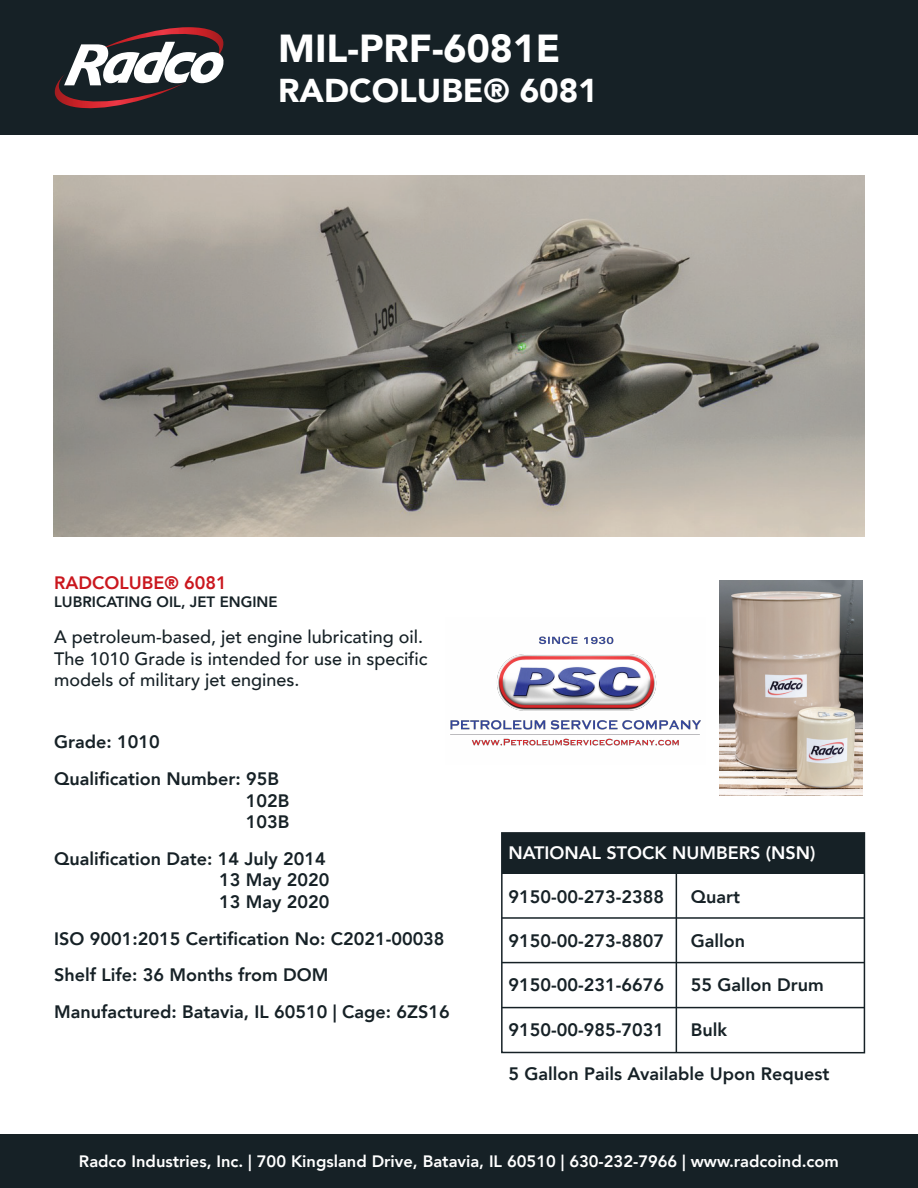
<style>
.page{position:relative;width:918px;height:1188px;background:#fff}
.page>*{position:absolute;margin:0;border:0;box-sizing:border-box;transform-origin:0 0}
.t1{font:900 39px "Avenir";color:#fff}
.t2{font:900 33px "Avenir";color:#fff}
.t3{font:800 18px/36.6px "Avenir";color:#162126}
.t4{font:500 18px/21.6px "Avenir";color:#162126}
.t5{font:800 18px "Avenir";color:#fff}
.t6{font:800 18px "Avenir";color:#ca171e}
.t7{font:800 16.5px "Avenir";color:#fff}
.t8{font:800 15px "Avenir";color:#162126}
</style>
<div class="page">
<div style="left:0;top:1134px;width:918px;height:54px;background:#162126"></div>
<div style="left:503px;top:833px;width:361px;height:40px;background:#162126"></div>
<div style="left:501px;top:832px;width:364px;height:221px;border:2px solid #162126"></div>
<hr style="left:502px;top:917px;width:362px;height:2px;background:#162126">
<hr style="left:502px;top:962px;width:362px;height:1px;background:#162126">
<hr style="left:502px;top:1007px;width:362px;height:1px;background:#162126">
<hr style="left:676px;top:873px;width:1px;height:180px;background:#162126">
<div style="left:0;top:0;width:918px;height:135px;background:#162126"></div>
<svg style="left:54px;top:27px;width:170px;height:82px"></svg>
<img style="left:54px;top:176px;width:810px;height:360px">
<img style="left:719px;top:581px;width:143px;height:214px">
<img style="left:450px;top:636px;width:251px;height:110px">
<h1 class="t1" style="left:278px;top:15px;width:284px">MIL-PRF-6081E</h1>
<h2 class="t2" style="left:278px;top:62px;width:321px">RADCOLUBE® 6081</h2>
<p class="t6" style="left:54px;top:568px;width:174px">RADCOLUBE® 6081</p>
<p class="t8" style="left:54px;top:590px;width:225px">LUBRICATING OIL, JET ENGINE</p>
<p class="t4" style="left:54px;top:625px;width:375px">A petroleum-based, jet engine lubricating oil.<br>The 1010 Grade is intended for use in specific models of military jet engines.</p>
<p class="t3" style="left:54px;top:724px;width:227px">Grade: 1010<br>Qualification Number: 95B</p>
<p class="t3" style="left:246px;top:790px;width:45px;line-height:21.6px">102B<br>103B</p>
<p class="t3" style="left:219px;top:848px;width:112px;line-height:21.6px;text-indent:-165px">Qualification Date: 14 July 2014<br>13 May 2020<br>13 May 2020</p>
<p class="t3" style="left:54px;top:920px;width:397px">ISO 9001:2015 Certification No: C2021-00038<br>Shelf Life: 36 Months from DOM<br>Manufactured: Batavia, IL 60510 | Cage: 6ZS16</p>
<p class="t5" style="left:509px;top:839px;width:308px">NATIONAL STOCK NUMBERS (NSN)</p>
<p class="t3" style="left:509px;top:879px;width:157px">9150-00-273-2388</p>
<p class="t3" style="left:691px;top:879px;width:51px">Quart</p>
<p class="t3" style="left:509px;top:923px;width:157px">9150-00-273-8807</p>
<p class="t3" style="left:691px;top:923px;width:56px">Gallon</p>
<p class="t3" style="left:509px;top:967px;width:157px">9150-00-231-6676</p>
<p class="t3" style="left:691px;top:967px;width:134px">55 Gallon Drum</p>
<p class="t3" style="left:509px;top:1011px;width:157px">9150-00-985-7031</p>
<p class="t3" style="left:691px;top:1011px;width:38px">Bulk</p>
<p class="t3" style="left:509px;top:1055px;width:323px">5 Gallon Pails Available Upon Request</p>
<p class="t7" style="left:79px;top:1148px;width:762px">Radco Industries, Inc. | 700 Kingsland Drive, Batavia, IL 60510 | 630-232-7966 | www.radcoind.com</p>
</div>
